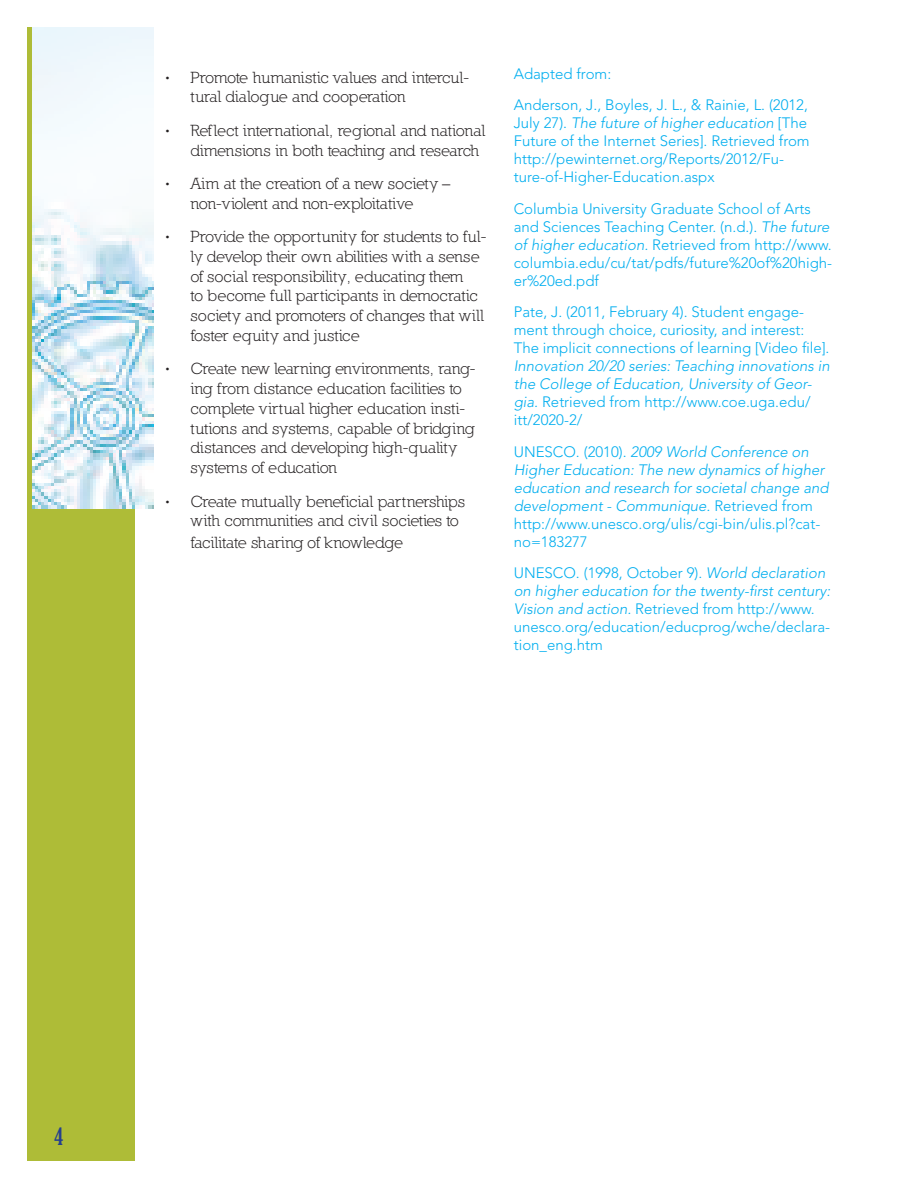
<style>
.page{position:relative;width:918px;height:1188px;background:#fff}
.page>*{position:absolute;margin:0;border:0;box-sizing:border-box;transform-origin:0 0}
.t1{font:extra-condensed 24px "Gloucester";color:#253f8e}
.t2{font:16.5px/19.8px "Nilland";letter-spacing:-.025em;color:#231f20}
.note_copy{font:300 15px/18px "Avenir LT Std";color:#00aeef}
.note_copy-2{font:italic 300 15px/18px "Avenir LT Std";color:#00aeef}
.s1{font-style:italic}
.s2{font-style:normal}
</style>
<div class="page">
<div style="left:27px;top:27px;width:108px;height:1134px;background:#aebc37"></div>
<img style="left:32px;top:27px;width:121px;height:482px">
<p class="t2" style="left:190px;top:67px;width:280px;text-indent:-27px">• Promote humanistic values and intercul&shy;tural dialogue and cooperation</p>
<p class="t2" style="left:190px;top:120px;width:297px;text-indent:-27px">• Reflect international, regional and national dimensions in both teaching and research</p>
<p class="t2" style="left:164px;top:173px;width:288px;text-align:center">• Aim at the creation of a new society – non-violent and non-exploitative</p>
<p class="t2" style="left:190px;top:226px;width:297px;text-indent:-27px">• Provide the opportunity for students to ful&shy;ly develop their own abilities with a sense of social responsibility, educating them<br>to become full participants in democratic society and promoters of changes that will foster equity and justice</p>
<p class="t2" style="left:190px;top:359px;width:287px;text-indent:-27px">• Create new learning environments, rang&shy;ing from distance education facilities to complete virtual higher education insti&shy;tutions and systems, capable of bridging distances and developing high-quality systems of education</p>
<p class="t2" style="left:190px;top:491px;width:276px;text-indent:-27px">• Create mutually beneficial partnerships with communities and civil societies to</p>
<p class="t2" style="left:190px;top:532px;width:214px">facilitate sharing of knowledge</p>
<p class="note_copy" style="left:514px;top:65px;width:99px">Adapted from:</p>
<p class="note_copy" style="left:514px;top:96px;width:298px">Anderson, J., Boyles, J. L., &amp; Rainie, L. (2012, July 27). <span class="s1">The future of higher education</span> [The Future of the Internet Series]. Retrieved from http://pewinternet.org/Reports/2012/Fu&shy;ture-of-Higher-Education.aspx</p>
<p class="note_copy" style="left:514px;top:200px;width:320px">Columbia University Graduate School of Arts and Sciences Teaching Center. (n.d.). <span class="s1">The future of higher education.</span> Retrieved from http://www. columbia.edu/cu/tat/pdfs/future%20of%20high&shy;er%20ed.pdf</p>
<p class="note_copy" style="left:514px;top:303px;width:318px">Pate, J. (2011, February 4). Student engage&shy;ment through choice, curiosity, and interest:<br>The implicit connections of learning [Video file].<br><span class="s1">Innovation 20/20 series: Teaching innovations in the College of Education, University of Geor&shy;gia.</span> Retrieved from http://www.coe.uga.edu/ itt/2020-2/</p>
<p class="note_copy-2" style="left:514px;top:443px;width:316px"><span class="s2">UNESCO. (2010).</span> 2009 World Conference on Higher Education: The new dynamics of higher education and research for societal change and development - Communique. <span class="s2">Retrieved from http://www.unesco.org/ulis/cgi-bin/ulis.pl?cat&shy;no=183277</span></p>
<p class="note_copy" style="left:514px;top:564px;width:318px">UNESCO. (1998, October 9). <span class="s1">World declaration on higher education for the twenty-first century:<br>Vision and action.</span> Retrieved from http://www. unesco.org/education/educprog/wche/declara&shy;tion_eng.htm</p>
<p class="t1" style="left:54px;top:1123px;width:11px">4</p>
</div>
